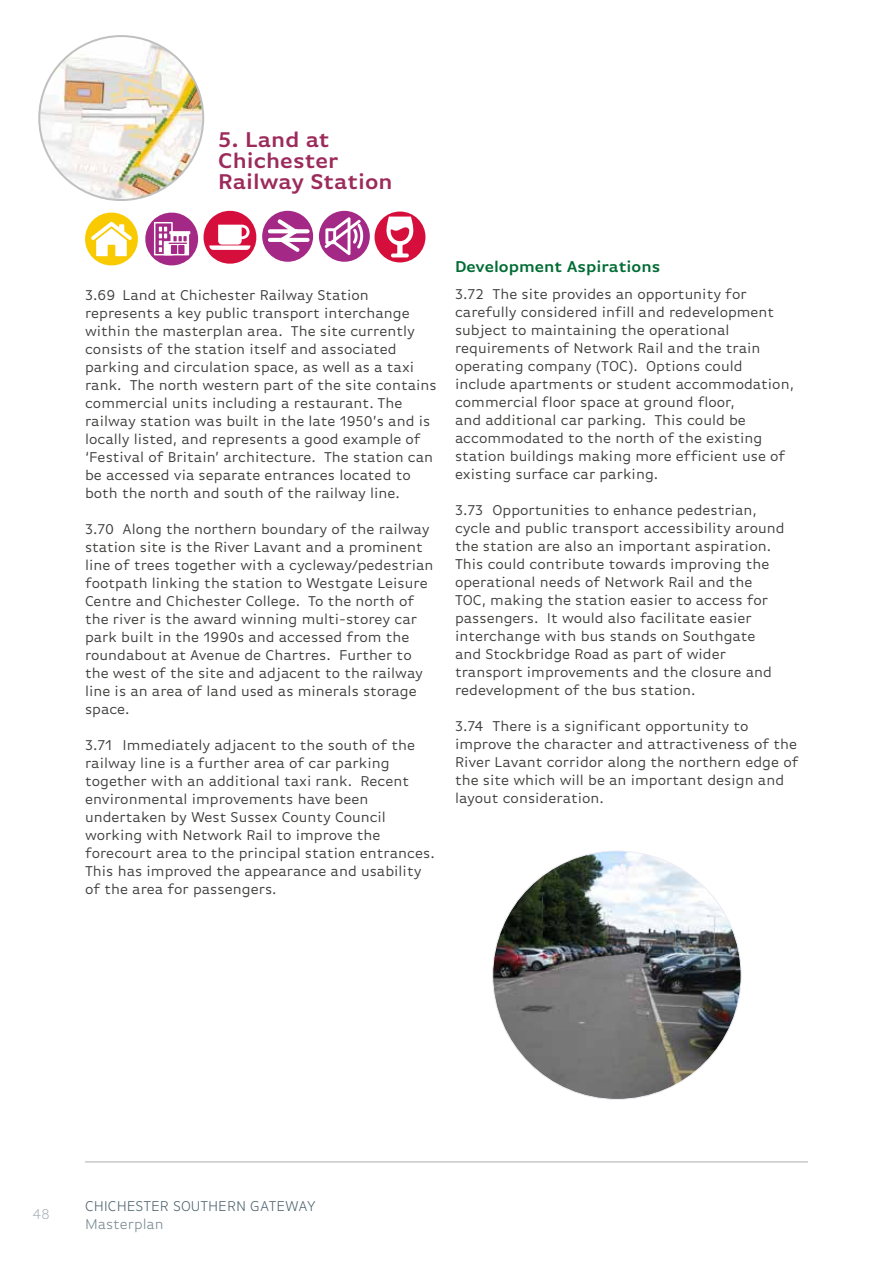
<style>
.page{position:relative;width:893px;height:1263px;background:#fff}
.page>*{position:absolute;margin:0;border:0;box-sizing:border-box;transform-origin:0 0}
.t1{font:600 22.5px/21px "Basic Gothic Pro";color:#9c2b5b}
.t2{font:600 16.5px "Basic Gothic Pro";color:#016c34}
.t3{font:15px/18px "Basic Gothic Pro";color:#3c3c3b}
.t4{font:300 15px "Basic Gothic Pro";color:#4d636e}
.t5{font:300 15px "Basic Gothic Pro";color:#74868e}
.t6{font:300 15px "Basic Gothic Pro";color:#abb5bb}
</style>
<div class="page">
<hr style="left:85px;top:1161px;width:723px;height:1px;background:#aeaeae">
<img style="left:493px;top:851px;width:248px;height:248px;border-radius:124px">
<div style="left:375px;top:212px;width:50px;height:50px;background:#d60e3b;border-radius:50%"></div>
<svg style="left:386px;top:217px;width:28px;height:40px"></svg>
<svg style="left:85px;top:210px;width:172px;height:56px"></svg>
<div style="left:319px;top:211px;width:51px;height:51px;background:#a42986;border-radius:50%"></div>
<svg style="left:324px;top:217px;width:39px;height:38px"></svg>
<div style="left:262px;top:211px;width:51px;height:51px;background:#a42986;border-radius:50%"></div>
<svg style="left:266px;top:216px;width:46px;height:40px"></svg>
<img style="left:39px;top:36px;width:164px;height:164px;border-radius:82px">
<h1 class="t1" style="left:218px;top:129px;width:176px">5. Land at<br>Chichester<br>Railway Station</h1>
<p class="t3" style="left:85px;top:286px;width:353px">3.69 Land at Chichester Railway Station represents a key public transport interchange within the masterplan area. The site currently consists of the station itself and associated parking and circulation space, as well as a taxi rank. The north western part of the site contains commercial units including a restaurant. The railway station was built in the late 1950’s and is locally listed, and represents a good example of ‘Festival of Britain’ architecture. The station can be accessed via separate entrances located to both the north and south of the railway line.</p>
<p class="t3" style="left:85px;top:520px;width:350px">3.70 Along the northern boundary of the railway station site is the River Lavant and a prominent line of trees together with a cycleway/pedestrian footpath linking the station to Westgate Leisure Centre and Chichester College. To the north of the river is the award winning multi-storey car park built in the 1990s and accessed from the roundabout at Avenue de Chartres. Further to the west of the site and adjacent to the railway line is an area of land used as minerals storage space.</p>
<p class="t3" style="left:85px;top:736px;width:351px">3.71 Immediately adjacent to the south of the railway line is a further area of car parking together with an additional taxi rank. Recent environmental improvements have been undertaken by West Sussex County Council working with Network Rail to improve the forecourt area to the principal station entrances.<br>This has improved the appearance and usability of the area for passengers.</p>
<p class="t2" style="left:455px;top:257px;width:207px">Development Aspirations</p>
<p class="t3" style="left:455px;top:284px;width:341px">3.72 The site provides an opportunity for carefully considered infill and redevelopment subject to maintaining the operational requirements of Network Rail and the train operating company (TOC). Options could include apartments or student accommodation, commercial floor space at ground floor,<br>and additional car parking. This could be accommodated to the north of the existing station buildings making more efficient use of existing surface car parking.</p>
<p class="t3" style="left:455px;top:500px;width:331px">3.73 Opportunities to enhance pedestrian, cycle and public transport accessibility around the station are also an important aspiration.<br>This could contribute towards improving the operational needs of Network Rail and the TOC, making the station easier to access for passengers. It would also facilitate easier interchange with bus stands on Southgate and Stockbridge Road as part of wider transport improvements and the closure and redevelopment of the bus station.</p>
<p class="t3" style="left:455px;top:716px;width:345px">3.74 There is a significant opportunity to improve the character and attractiveness of the River Lavant corridor along the northern edge of the site which will be an important design and layout consideration.</p>
<p class="t6" style="left:33px;top:1206px;width:19px">48</p>
<p class="t4" style="left:85px;top:1197px;width:232px">CHICHESTER SOUTHERN GATEWAY</p>
<p class="t5" style="left:85px;top:1215px;width:80px">Masterplan</p>
</div>
